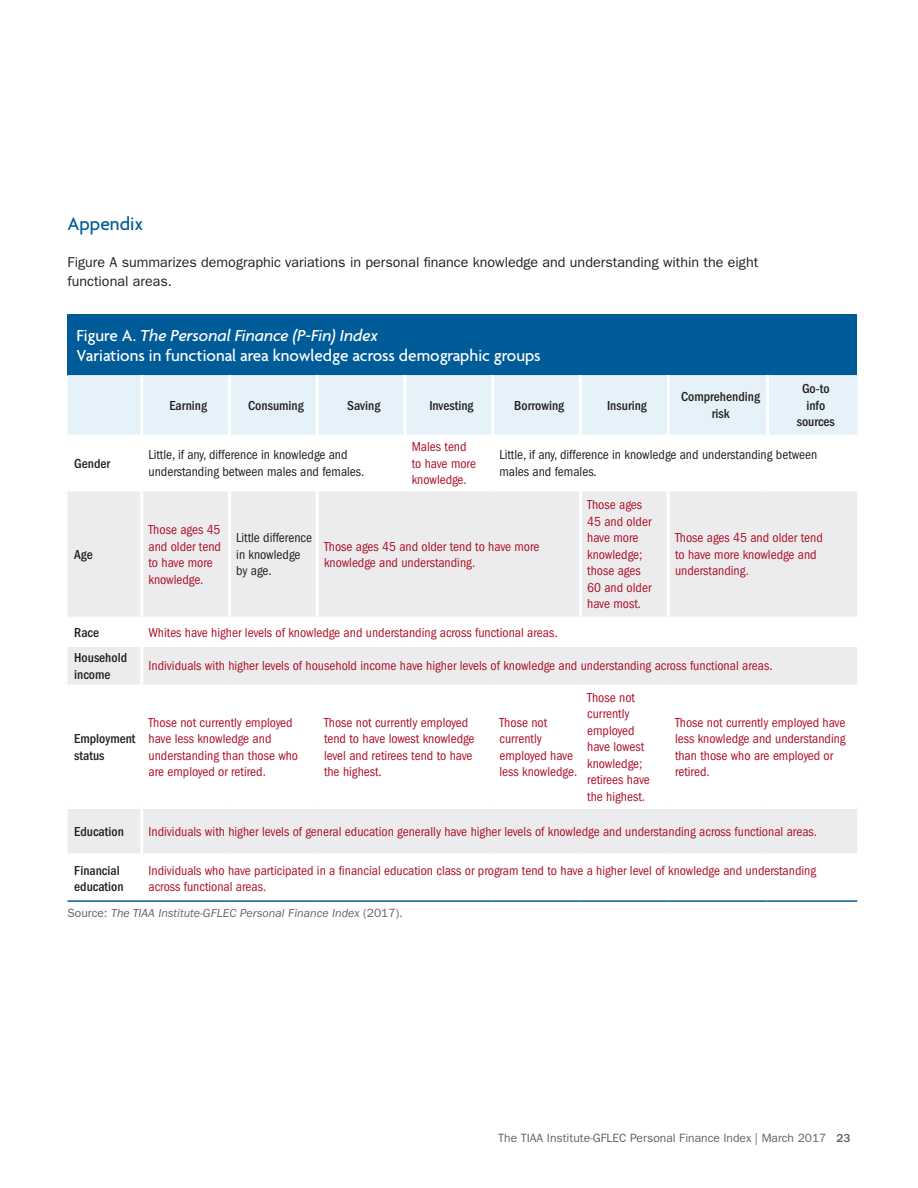
<style>
.page{position:relative;width:918px;height:1188px;background:#fff}
.page>*{position:absolute;margin:0;border:0;box-sizing:border-box;transform-origin:0 0}
._2A_Subtitle__A_13_1{font:500 19.5px "Agenda";color:#005c98}
._12B_Table_Header_Re{font:500 17.25px "Agenda";color:#fff}
._12B_Table_Header_Re-2{font:italic 500 17.25px "Agenda";color:#fff}
._5A_Body_Text__FG_9{font:14.25px/18.8px "ITC Franklin Gothic Std";color:#231f20}
._12D_Table_Body__FGC{font:condensed 13.5px/16.5px "ITC Franklin Gothic Std";color:#ae1229}
._12D_Table_Body__FGC-2{font:condensed 13.5px/16.5px "ITC Franklin Gothic Std";color:#231f20}
._12C_Table_Section_C{font:500 condensed 13.5px/16.5px "ITC Franklin Gothic Std";color:#231f20;text-align:center}
._12D_Table_Body__FGC-3{font:500 condensed 13.5px/16.5px "ITC Franklin Gothic Std";color:#231f20}
._5A_Body_Text__FG_9-2{font:italic 12px "ITC Franklin Gothic Std";color:#636366}
.t1{font:12px "ITC Franklin Gothic Std";color:#636366}
.s1{font-style:normal}
.s2{font-weight:500}
</style>
<div class="page">
<div style="left:68px;top:314px;width:789px;height:61px;background:#005c98"></div>
<div style="left:68px;top:375px;width:789px;height:60px;background:#e5f2fa"></div>
<svg style="left:68px;top:492px;width:789px;height:361px;fill:#ececee"></svg>
<hr style="left:140px;top:375px;width:3px;height:60px;background:#fff">
<hr style="left:228px;top:375px;width:3px;height:60px;background:#fff">
<hr style="left:316px;top:375px;width:3px;height:60px;background:#fff">
<hr style="left:404px;top:375px;width:2px;height:60px;background:#fff">
<hr style="left:491px;top:375px;width:3px;height:60px;background:#fff">
<hr style="left:579px;top:375px;width:3px;height:60px;background:#fff">
<hr style="left:667px;top:375px;width:3px;height:60px;background:#fff">
<hr style="left:766px;top:375px;width:3px;height:60px;background:#fff">
<hr style="left:140px;top:492px;width:3px;height:125px;background:#fff">
<hr style="left:228px;top:492px;width:3px;height:125px;background:#fff">
<hr style="left:316px;top:492px;width:3px;height:125px;background:#fff">
<hr style="left:579px;top:492px;width:3px;height:125px;background:#fff">
<hr style="left:667px;top:492px;width:3px;height:125px;background:#fff">
<hr style="left:68px;top:617px;width:74px;height:3px;background:#fff">
<hr style="left:142px;top:617px;width:88px;height:3px;background:#fff">
<hr style="left:140px;top:620px;width:3px;height:24px;background:#fff">
<hr style="left:230px;top:617px;width:87px;height:3px;background:#fff">
<hr style="left:317px;top:617px;width:88px;height:3px;background:#fff">
<hr style="left:405px;top:617px;width:88px;height:3px;background:#fff">
<hr style="left:493px;top:617px;width:87px;height:3px;background:#fff">
<hr style="left:580px;top:617px;width:88px;height:3px;background:#fff">
<hr style="left:668px;top:617px;width:100px;height:3px;background:#fff">
<hr style="left:768px;top:617px;width:89px;height:3px;background:#fff">
<hr style="left:68px;top:644px;width:74px;height:3px;background:#fff">
<hr style="left:142px;top:644px;width:88px;height:3px;background:#fff">
<hr style="left:140px;top:647px;width:3px;height:38px;background:#fff">
<hr style="left:230px;top:644px;width:87px;height:3px;background:#fff">
<hr style="left:317px;top:644px;width:88px;height:3px;background:#fff">
<hr style="left:405px;top:644px;width:88px;height:3px;background:#fff">
<hr style="left:493px;top:644px;width:87px;height:3px;background:#fff">
<hr style="left:580px;top:644px;width:88px;height:3px;background:#fff">
<hr style="left:668px;top:644px;width:100px;height:3px;background:#fff">
<hr style="left:768px;top:644px;width:89px;height:3px;background:#fff">
<hr style="left:68px;top:685px;width:74px;height:3px;background:#fff">
<hr style="left:142px;top:685px;width:88px;height:3px;background:#fff">
<hr style="left:140px;top:688px;width:3px;height:118px;background:#fff">
<hr style="left:230px;top:685px;width:87px;height:3px;background:#fff">
<hr style="left:317px;top:685px;width:88px;height:3px;background:#fff">
<hr style="left:316px;top:688px;width:3px;height:118px;background:#fff">
<hr style="left:405px;top:685px;width:88px;height:3px;background:#fff">
<hr style="left:493px;top:685px;width:87px;height:3px;background:#fff">
<hr style="left:491px;top:688px;width:3px;height:118px;background:#fff">
<hr style="left:580px;top:685px;width:88px;height:3px;background:#fff">
<hr style="left:579px;top:688px;width:3px;height:118px;background:#fff">
<hr style="left:668px;top:685px;width:100px;height:3px;background:#fff">
<hr style="left:667px;top:688px;width:3px;height:118px;background:#fff">
<hr style="left:768px;top:685px;width:89px;height:3px;background:#fff">
<hr style="left:68px;top:806px;width:74px;height:3px;background:#fff">
<hr style="left:142px;top:806px;width:88px;height:3px;background:#fff">
<hr style="left:140px;top:809px;width:3px;height:44px;background:#fff">
<hr style="left:230px;top:806px;width:87px;height:3px;background:#fff">
<hr style="left:317px;top:806px;width:88px;height:3px;background:#fff">
<hr style="left:405px;top:806px;width:88px;height:3px;background:#fff">
<hr style="left:493px;top:806px;width:87px;height:3px;background:#fff">
<hr style="left:580px;top:806px;width:88px;height:3px;background:#fff">
<hr style="left:668px;top:806px;width:100px;height:3px;background:#fff">
<hr style="left:768px;top:806px;width:89px;height:3px;background:#fff">
<hr style="left:68px;top:900px;width:74px;height:2px;background:#005c98">
<hr style="left:142px;top:900px;width:88px;height:2px;background:#005c98">
<hr style="left:230px;top:900px;width:87px;height:2px;background:#005c98">
<hr style="left:317px;top:900px;width:88px;height:2px;background:#005c98">
<hr style="left:405px;top:900px;width:88px;height:2px;background:#005c98">
<hr style="left:493px;top:900px;width:87px;height:2px;background:#005c98">
<hr style="left:580px;top:900px;width:88px;height:2px;background:#005c98">
<hr style="left:668px;top:900px;width:100px;height:2px;background:#005c98">
<hr style="left:768px;top:900px;width:89px;height:2px;background:#005c98">
<p class="_2A_Subtitle__A_13_1" style="left:68px;top:213px;width:77px">Appendix</p>
<p class="_5A_Body_Text__FG_9" style="left:68px;top:253px;width:692px">Figure A summarizes demographic variations in personal finance knowledge and understanding within the eight functional areas.</p>
<p class="_12B_Table_Header_Re-2" style="left:76px;top:325px;width:303px"><span class="s1">Figure A.</span> The Personal Finance (P-Fin) Index</p>
<p class="_12B_Table_Header_Re" style="left:76px;top:346px;width:466px">Variations in functional area knowledge across demographic groups</p>
<p class="_12C_Table_Section_C" style="left:169px;top:397px;width:39px">Earning</p>
<p class="_12C_Table_Section_C" style="left:248px;top:397px;width:57px">Consuming</p>
<p class="_12C_Table_Section_C" style="left:347px;top:397px;width:35px">Saving</p>
<p class="_12C_Table_Section_C" style="left:429px;top:397px;width:46px">Investing</p>
<p class="_12C_Table_Section_C" style="left:514px;top:397px;width:52px">Borrowing</p>
<p class="_12C_Table_Section_C" style="left:607px;top:397px;width:41px">Insuring</p>
<p class="_12C_Table_Section_C" style="left:681px;top:389px;width:80px">Comprehending risk</p>
<p class="_12C_Table_Section_C" style="left:797px;top:380px;width:40px">Go-to info sources</p>
<p class="_12D_Table_Body__FGC-3" style="left:74px;top:455px;width:37px">Gender</p>
<p class="_12D_Table_Body__FGC-2" style="left:148px;top:447px;width:217px">Little, if any, difference in knowledge and understanding between males and females.</p>
<p class="_12D_Table_Body__FGC" style="left:412px;top:439px;width:66px">Males tend to have more knowledge.</p>
<p class="_12D_Table_Body__FGC-2" style="left:500px;top:447px;width:319px">Little, if any, difference in knowledge and understanding between males and females.</p>
<p class="_12D_Table_Body__FGC-3" style="left:74px;top:546px;width:20px">Age</p>
<p class="_12D_Table_Body__FGC" style="left:148px;top:521px;width:74px">Those ages 45 and older tend to have more knowledge.</p>
<p class="_12D_Table_Body__FGC-2" style="left:236px;top:530px;width:77px">Little difference in knowledge by age.</p>
<p class="_12D_Table_Body__FGC" style="left:324px;top:538px;width:217px">Those ages 45 and older tend to have more knowledge and understanding.</p>
<p class="_12D_Table_Body__FGC" style="left:587px;top:497px;width:66px">Those ages<br>45 and older have more knowledge; those ages<br>60 and older have most.</p>
<p class="_12D_Table_Body__FGC" style="left:675px;top:530px;width:149px">Those ages 45 and older tend to have more knowledge and understanding.</p>
<p class="_12D_Table_Body__FGC-3" style="left:74px;top:624px;width:26px">Race</p>
<p class="_12D_Table_Body__FGC" style="left:148px;top:624px;width:411px">Whites have higher levels of knowledge and understanding across functional areas.</p>
<p class="_12D_Table_Body__FGC-3" style="left:74px;top:650px;width:54px">Household income</p>
<p class="_12D_Table_Body__FGC" style="left:148px;top:658px;width:626px">Individuals with higher levels of household income have higher levels of knowledge and understanding across functional areas.</p>
<p class="_12D_Table_Body__FGC-3" style="left:74px;top:731px;width:63px">Employment status</p>
<p class="_12D_Table_Body__FGC" style="left:148px;top:714px;width:151px">Those not currently employed have less knowledge and understanding than those who are employed or retired.</p>
<p class="_12D_Table_Body__FGC" style="left:324px;top:714px;width:152px">Those not currently employed tend to have lowest knowledge level and retirees tend to have the highest.</p>
<p class="_12D_Table_Body__FGC" style="left:500px;top:714px;width:79px">Those not currently employed have less knowledge.</p>
<p class="_12D_Table_Body__FGC" style="left:587px;top:689px;width:64px">Those not currently employed have lowest knowledge; retirees have the highest.</p>
<p class="_12D_Table_Body__FGC" style="left:675px;top:714px;width:172px">Those not currently employed have less knowledge and understanding than those who are employed or retired.</p>
<p class="_12D_Table_Body__FGC-3" style="left:74px;top:823px;width:51px">Education</p>
<p class="_12D_Table_Body__FGC" style="left:148px;top:823px;width:670px">Individuals with higher levels of general education generally have higher levels of knowledge and understanding across functional areas.</p>
<p class="_12D_Table_Body__FGC-3" style="left:74px;top:862px;width:51px">Financial education</p>
<p class="_12D_Table_Body__FGC" style="left:148px;top:862px;width:669px">Individuals who have participated in a financial education class or program tend to have a higher level of knowledge and understanding across functional areas.</p>
<p class="_5A_Body_Text__FG_9-2" style="left:68px;top:906px;width:337px"><span class="s1">Source:</span> The TIAA Institute-GFLEC Personal Finance Index <span class="s1">(2017).</span></p>
<p class="t1" style="left:498px;top:1131px;width:354px">The TIAA Institute-GFLEC Personal Finance Index | March 2017 <span class="s2">23</span></p>
</div>
